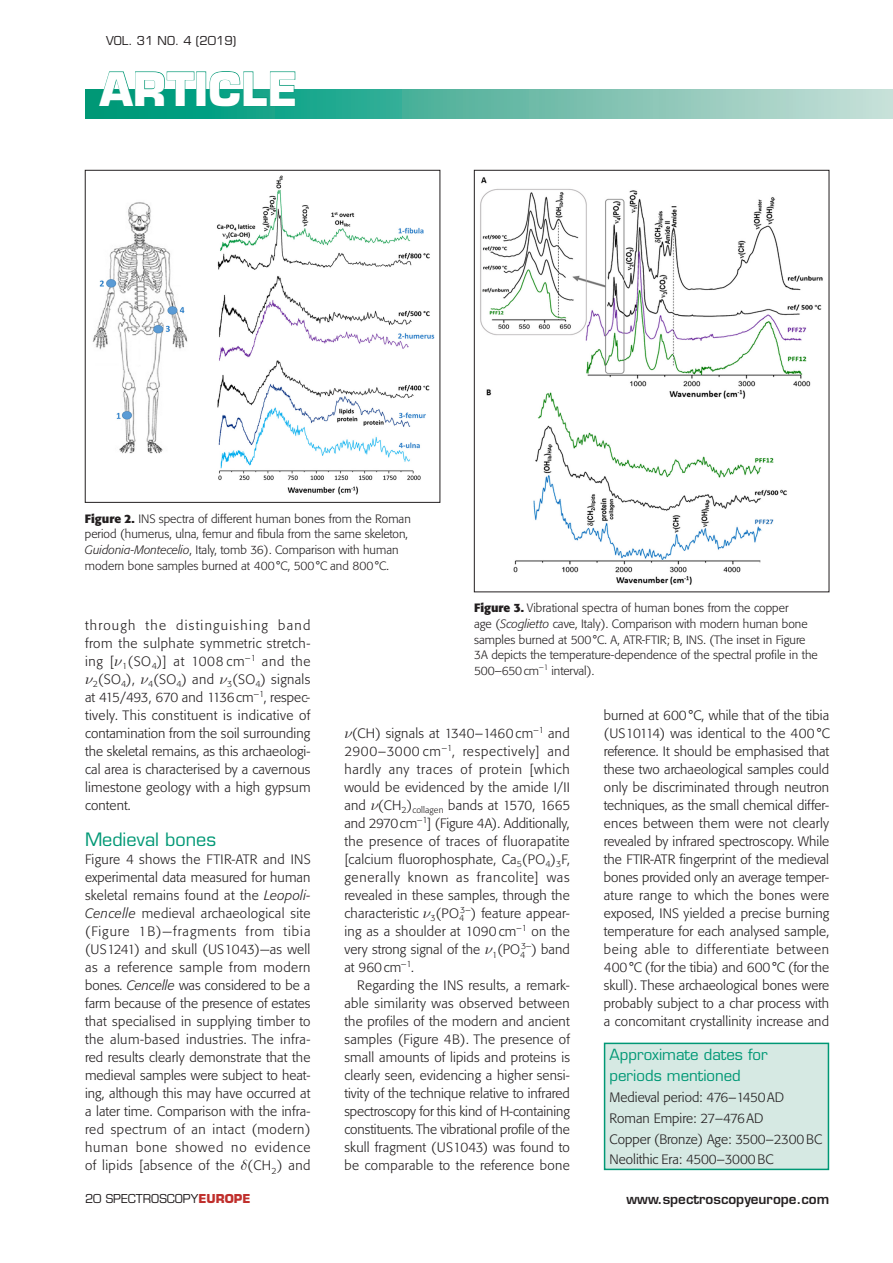
<style>
.page{position:relative;width:893px;height:1263px;background:#fff}
.page>*{position:absolute;margin:0;border:0;box-sizing:border-box;transform-origin:0 0}
.t1{font:700 45px "Eurostile";color:#fff}
.Article_A_Head{font:18px "Eurostile";color:#009875}
.Article_B_Head{font:15px/20.9px "Eurostile";color:#009875}
.Body_indent{font:300 13.5px/18px "Formata BQ";letter-spacing:.015em;color:#231f20;text-align:justify}
.Body_copy{font:300 13.5px/18px "Formata BQ";letter-spacing:.01em;color:#231f20;text-align:justify}
.t2{font:600 13.5px "Eurostile";color:#231f20}
.Article_caption{font:300 12px/15.8px "Formata BQ";color:#231f20}
.t3{font:12px "Eurostile";color:#231f20}
.s1{font-weight:700}
.s2{font-style:italic}
.s3{font-weight:700;color:#c02f2c}
</style>
<div class="page">
<svg style="left:85px;top:89px;width:808px;height:29px;background:#67bca9"></svg>
<svg style="left:98px;top:71px;width:97px;height:35px"></svg>
<div style="left:196px;top:72px;width:10px;height:34px;border:1px solid #009875"></div>
<svg style="left:209px;top:71px;width:87px;height:36px"></svg>
<img style="left:92px;top:176px;width:342px;height:319px">
<div style="left:85px;top:170px;width:355px;height:332px;border:1px solid #231f20"></div>
<img style="left:480px;top:177px;width:343px;height:408px">
<div style="left:474px;top:170px;width:355px;height:422px;border:1px solid #231f20"></div>
<div style="left:605px;top:1043px;width:223px;height:126px;background:#d6e9e3"></div>
<div style="left:604px;top:1042px;width:225px;height:128px;border:2px solid #009875"></div>
<p class="t3" style="left:106px;top:33px;width:132px">VOL. 31 NO. 4 (2019)</p>
<h1 class="t1" style="left:100px;top:61px;width:200px">ARTICLE</h1>
<p class="Article_caption" style="left:85px;top:511px;width:327px"><span class="s1">Figure 2.</span> INS spectra of different human bones from the Roman period (humerus, ulna, femur and fibula from the same skeleton, <span class="s2">Guidonia-Montecelio</span>, Italy, tomb 36). Comparison with human modern bone samples burned at 400°C, 500°C and 800°C.</p>
<p class="Body_indent" style="left:85px;top:616px;width:227px">through the distinguishing band from the sulphate symmetric stretch&shy;ing [■<sub>1</sub>(SO<sub>4</sub>)] at 1008 cm<sup>–1</sup> and the</p>
<p class="Body_indent" style="left:85px;top:670px;width:227px">■<sub>2</sub>(SO<sub>4</sub>), ■<sub>4</sub>(SO<sub>4</sub>) and ■<sub>3</sub>(SO<sub>4</sub>) signals at 415/493, 670 and 1136cm<sup>–1</sup>, respec&shy;tively. This constituent is indicative of contamination from the soil surrounding the skeletal remains, as this archaeologi&shy;cal area is characterised by a cavernous limestone geology with a high gypsum content.</p>
<p class="Article_A_Head" style="left:85px;top:829px;width:133px">Medieval bones</p>
<p class="Body_copy" style="left:85px;top:850px;width:227px">Figure 4 shows the FTIR-ATR and INS experimental data measured for human skeletal remains found at the <span class="s2">Leopoli-Cencelle</span> medieval archaeological site (Figure 1B)—fragments from tibia (US1241) and skull (US1043)—as well as a reference sample from modern bones. <span class="s2">Cencelle</span> was considered to be a farm because of the presence of estates that specialised in supplying timber to the alum-based industries. The infra&shy;red results clearly demonstrate that the medieval samples were subject to heat&shy;ing, although this may have occurred at a later time. Comparison with the infra&shy;red spectrum of an intact (modern) human bone showed no evidence of lipids [absence of the (CH<sub>2</sub>) and</p>
<p class="t3" style="left:85px;top:1191px;width:167px">20 SPECTROSCOPY<span class="s3">EUROPE</span></p>
<p class="Article_caption" style="left:474px;top:600px;width:345px"><span class="s1">Figure 3.</span> Vibrational spectra of human bones from the copper<br>age (<span class="s2">Scoglietto</span> cave, Italy). Comparison with modern human bone samples burned at 500°C. A, ATR-FTIR; B, INS. (The inset in Figure 3A depicts the temperature-dependence of the spectral profile in the 500–650cm<sup>–1</sup> interval).</p>
<p class="Body_copy" style="left:344px;top:724px;width:227px">■(CH) signals at 1340–1460 cm<sup>–1</sup> and 2900–3000 cm<sup>–1</sup>, respectively] and hardly any traces of protein [which would be evidenced by the amide I/II and ■(CH<sub>2</sub>)<sub>collagen</sub> bands at 1570, 1665 and 2970cm<sup>–1</sup>] (Figure 4A). Additionally, the presence of traces of fluorapatite [calcium fluorophosphate, Ca<sub>5</sub>(PO<sub>4</sub>)<sub>3</sub>F, generally known as francolite] was revealed in these samples, through the characteristic ■<sub>3</sub>(PO<sub>4</sub></p>
<p class="Body_copy" style="left:344px;top:904px;width:227px;text-indent:116px"><sup>3–</sup>) feature appear&shy;ing as a shoulder at 1090 cm<sup>–1</sup> on the very strong signal of the ■<sub>1</sub>(PO<sub>4</sub></p>
<p class="Body_copy" style="left:521px;top:940px;width:50px"><sup>3–</sup>) band</p>
<p class="Body_copy" style="left:344px;top:958px;width:71px">at 960cm<sup>–1</sup>.</p>
<p class="Body_indent" style="left:344px;top:976px;width:227px;text-indent:13px">Regarding the INS results, a remark&shy;able similarity was observed between the profiles of the modern and ancient samples (Figure 4B). The presence of small amounts of lipids and proteins is clearly seen, evidencing a higher sensi&shy;tivity of the technique relative to infrared spectroscopy for this kind of H-containing constituents. The vibrational profile of the skull fragment (US1043) was found to be comparable to the reference bone</p>
<p class="Body_indent" style="left:604px;top:706px;width:228px">burned at 600°C, while that of the tibia (US10114) was identical to the 400 °C reference. It should be emphasised that these two archaeological samples could only be discriminated through neutron techniques, as the small chemical differ&shy;ences between them were not clearly revealed by infrared spectroscopy. While the FTIR-ATR fingerprint of the medieval bones provided only an average temper&shy;ature range to which the bones were exposed, INS yielded a precise burning temperature for each analysed sample, being able to differentiate between 400°C (for the tibia) and 600°C (for the skull). These archaeological bones were probably subject to a char process with a concomitant crystallinity increase and</p>
<p class="Article_B_Head" style="left:610px;top:1044px;width:160px">Approximate dates for periods mentioned</p>
<p class="Body_copy" style="left:610px;top:1088px;width:176px">Medieval period: 476–1450AD</p>
<p class="Body_copy" style="left:610px;top:1109px;width:155px">Roman Empire: 27–476AD</p>
<p class="Body_copy" style="left:610px;top:1130px;width:214px">Copper (Bronze) Age: 3500–2300BC</p>
<p class="Body_copy" style="left:610px;top:1151px;width:165px">Neolithic Era: 4500–3000BC</p>
<p class="t2" style="left:627px;top:1190px;width:204px">www.spectroscopyeurope.com</p>
</div>
